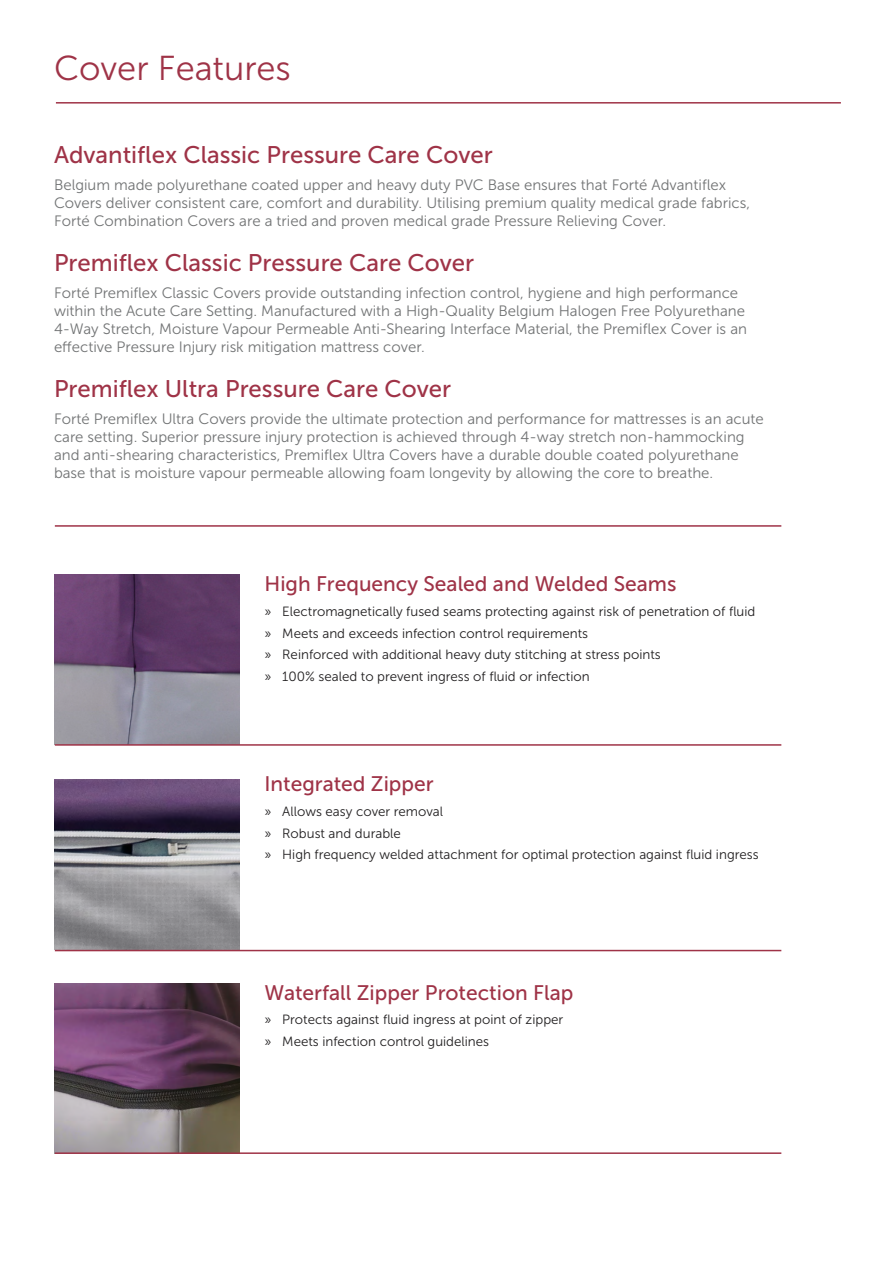
<style>
.page{position:relative;width:893px;height:1263px;background:#fff}
.page>*{position:absolute;margin:0;border:0;box-sizing:border-box;transform-origin:0 0}
.t1{font:34.5px "Museo Sans 300";color:#9f3347}
.t2{font:24px "Museo Sans 500";color:#9f3347}
.t3{font:21px "Museo Sans 500";color:#9f3347}
.t4{font:15px/18px "Museo Sans 300";color:#717374}
.t5{font:13.35px/21.5px "Museo Sans 300";color:#211f20}
</style>
<div class="page">
<hr style="left:56px;top:102px;width:785px;height:2px;background:#9f3347">
<img style="left:54px;top:574px;width:185px;height:170px">
<hr style="left:55px;top:744px;width:726px;height:2px;background:#9f3347">
<img style="left:54px;top:780px;width:185px;height:170px">
<hr style="left:55px;top:950px;width:726px;height:1px;background:#9f3347">
<img style="left:54px;top:984px;width:185px;height:170px">
<hr style="left:55px;top:525px;width:726px;height:2px;background:#9f3347">
<hr style="left:55px;top:1152px;width:726px;height:2px;background:#9f3347">
<h1 class="t1" style="left:54px;top:49px;width:238px">Cover Features</h1>
<h2 class="t2" style="left:54px;top:141px;width:440px">Advantiflex Classic Pressure Care Cover</h2>
<p class="t4" style="left:54px;top:176px;width:698px">Belgium made polyurethane coated upper and heavy duty PVC Base ensures that Forté Advantiflex<br>Covers deliver consistent care, comfort and durability. Utilising premium quality medical grade fabrics,<br>Forté Combination Covers are a tried and proven medical grade Pressure Relieving Cover.</p>
<h2 class="t2" style="left:54px;top:249px;width:422px">Premiflex Classic Pressure Care Cover</h2>
<p class="t4" style="left:54px;top:284px;width:694px">Forté Premiflex Classic Covers provide outstanding infection control, hygiene and high performance within the Acute Care Setting. Manufactured with a High-Quality Belgium Halogen Free Polyurethane 4-Way Stretch, Moisture Vapour Permeable Anti-Shearing Interface Material, the Premiflex Cover is an effective Pressure Injury risk mitigation mattress cover.</p>
<h2 class="t2" style="left:54px;top:375px;width:399px">Premiflex Ultra Pressure Care Cover</h2>
<p class="t4" style="left:54px;top:410px;width:711px">Forté Premiflex Ultra Covers provide the ultimate protection and performance for mattresses is an acute care setting. Superior pressure injury protection is achieved through 4-way stretch non-hammocking and anti-shearing characteristics, Premiflex Ultra Covers have a durable double coated polyurethane base that is moisture vapour permeable allowing foam longevity by allowing the core to breathe.</p>
<h3 class="t3" style="left:264px;top:573px;width:414px">High Frequency Sealed and Welded Seams</h3>
<p class="t5" style="left:264px;top:601px;width:492px">» Electromagnetically fused seams protecting against risk of penetration of fluid » Meets and exceeds infection control requirements<br>» Reinforced with additional heavy duty stitching at stress points<br>» 100% sealed to prevent ingress of fluid or infection</p>
<h3 class="t3" style="left:264px;top:772px;width:171px">Integrated Zipper</h3>
<p class="t5" style="left:264px;top:801px;width:496px">» Allows easy cover removal<br>» Robust and durable<br>» High frequency welded attachment for optimal protection against fluid ingress</p>
<h3 class="t3" style="left:264px;top:981px;width:310px">Waterfall Zipper Protection Flap</h3>
<p class="t5" style="left:264px;top:1009px;width:300px">» Protects against fluid ingress at point of zipper » Meets infection control guidelines</p>
</div>
